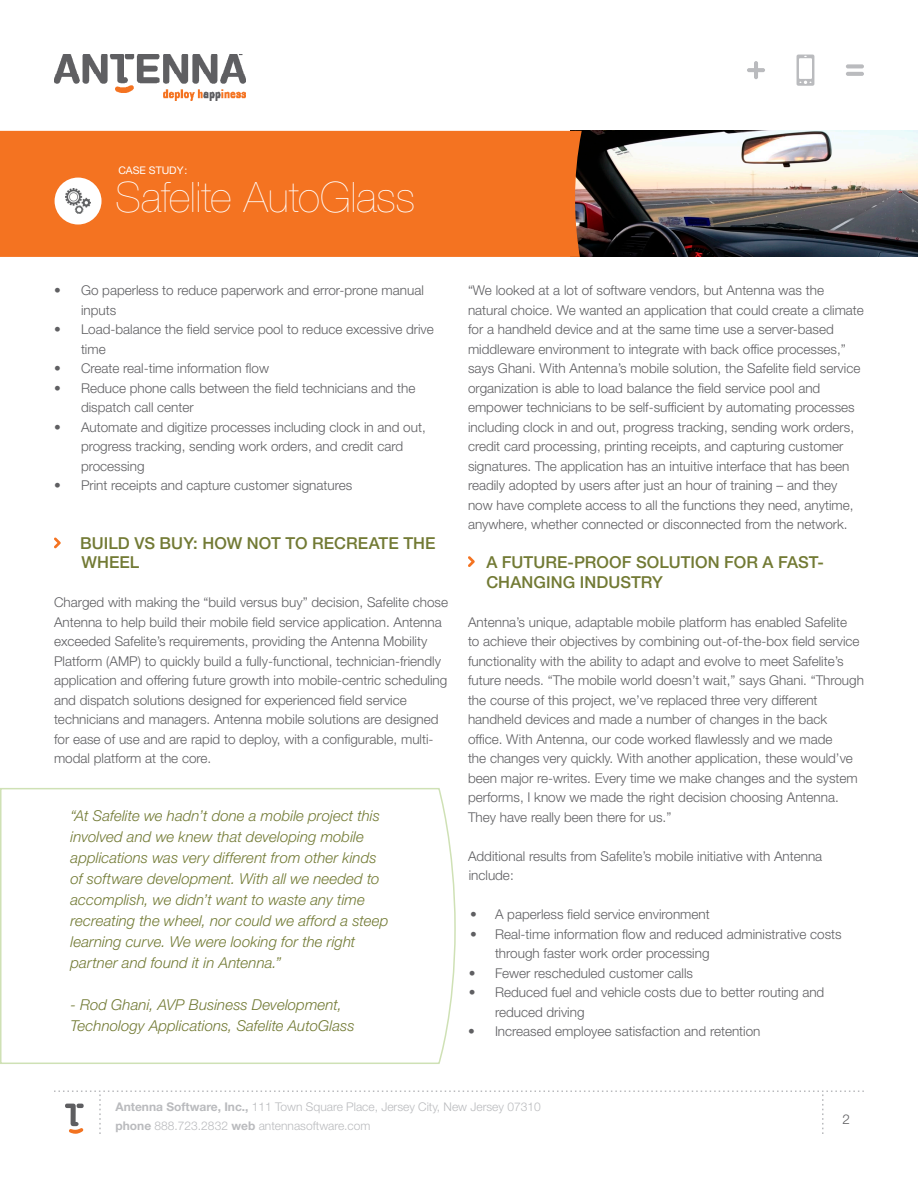
<style>
.page{position:relative;width:918px;height:1188px;background:#fff}
.page>*{position:absolute;margin:0;border:0;box-sizing:border-box;transform-origin:0 0}
.t1{font:200 42px "Helvetica Neue LT Std";color:#fff}
.t2{font:500 16.5px "Helvetica Neue LT Std";letter-spacing:.005em;color:#727a34}
.t3{font:italic 300 15px/21px "Helvetica Neue LT Std";letter-spacing:.005em;color:#727a34}
.bullet_point{font:300 13.5px/19.5px "Helvetica Neue LT Std";color:#5f5f62}
.t4{font:300 12px/19.5px "Helvetica Neue LT Std";color:#babbbe}
.t5{font:10.5px "Helvetica Neue LT Std";color:#fff}
.s1{font-weight:700}
</style>
<div class="page">
<img style="left:582px;top:131px;width:336px;height:125px">
<img style="left:54px;top:54px;width:191px;height:46px">
<svg style="left:54px;top:1090px;width:810px;height:44px"></svg>
<svg style="left:797px;top:55px;width:17px;height:31px"></svg>
<hr style="left:747px;top:68px;width:18px;height:4px;background:#babbbe;border-radius:2px">
<hr style="left:754px;top:61px;width:4px;height:18px;background:#babbbe;border-radius:2px">
<hr style="left:846px;top:72px;width:18px;height:4px;background:#babbbe;border-radius:2px">
<svg style="left:846px;top:64px;width:18px;height:4px"></svg>
<svg style="left:54px;top:537px;width:7px;height:11px"></svg>
<div style="left:0;top:131px;width:582px;height:126px;background:#f47321"></div>
<div style="left:55px;top:178px;width:47px;height:47px;background:#fff;border-radius:50%"></div>
<img style="left:65px;top:189px;width:26px;height:24px">
<svg style="left:0;top:788px;width:456px;height:276px"></svg>
<svg style="left:468px;top:556px;width:7px;height:11px"></svg>
<p class="t5" style="left:118px;top:164px;width:71px">CASE STUDY:</p>
<p class="t1" style="left:116px;top:173px;width:301px">Safelite AutoGlass</p>
<p class="bullet_point" style="left:81px;top:280px;width:344px;text-indent:-27px">• Go paperless to reduce paperwork and error-prone manual inputs</p>
<p class="bullet_point" style="left:81px;top:319px;width:354px;text-indent:-27px">• Load-balance the field service pool to reduce excessive drive time</p>
<p class="bullet_point" style="left:54px;top:358px;width:217px">• Create real-time information flow</p>
<p class="bullet_point" style="left:81px;top:378px;width:336px;text-indent:-27px">• Reduce phone calls between the field technicians and the dispatch call center</p>
<p class="bullet_point" style="left:81px;top:417px;width:346px;text-indent:-27px">• Automate and digitize processes including clock in and out, progress tracking, sending work orders, and credit card processing</p>
<p class="bullet_point" style="left:54px;top:475px;width:300px">• Print receipts and capture customer signatures</p>
<p class="t2" style="left:80px;top:533px;width:357px">BUI LD VS BUY: HOW NOT TO RECREATE TH E</p>
<p class="t2" style="left:82px;top:552px;width:59px">WH EEL</p>
<p class="bullet_point" style="left:54px;top:592px;width:396px">Charged with making the “build versus buy” decision, Safelite chose Antenna to help build their mobile field service application. Antenna exceeded Safelite’s requirements, providing the Antenna Mobility Platform (AMP) to quickly build a fully-functional, technician-friendly application and offering future growth into mobile-centric scheduling and dispatch solutions designed for experienced field service technicians and managers. Antenna mobile solutions are designed for ease of use and are rapid to deploy, with a configurable, multi&shy;modal platform at the core.</p>
<p class="t3" style="left:70px;top:805px;width:319px">“At Safelite we hadn’t done a mobile project this involved and we knew that developing mobile applications was very different from other kinds of software development. With all we needed to accomplish, we didn’t want to waste any time recreating the wheel, nor could we afford a steep learning curve. We were looking for the right partner and found it in Antenna.”</p>
<p class="t3" style="left:70px;top:994px;width:286px">- Rod Ghani, AVP Business Development,<br>Technology Applications, Safelite AutoGlass</p>
<p class="bullet_point" style="left:468px;top:280px;width:397px">“We looked at a lot of software vendors, but Antenna was the natural choice. We wanted an application that could create a climate for a handheld device and at the same time use a server-based middleware environment to integrate with back office processes,” says Ghani. With Antenna’s mobile solution, the Safelite field service organization is able to load balance the field service pool and empower technicians to be self-sufficient by automating processes including clock in and out, progress tracking, sending work orders, credit card processing, printing receipts, and capturing customer signatures. The application has an intuitive interface that has been readily adopted by users after just an hour of training – and they now have complete access to all the functions they need, anytime, anywhere, whether connected or disconnected from the network.</p>
<p class="t2" style="left:486px;top:552px;width:28px">A FUTUR</p>
<p class="t2" style="left:557px;top:552px;width:41px">E-PROO</p>
<p class="t2" style="left:622px;top:552px;width:58px">F SO LUTION</p>
<p class="t2" style="left:724px;top:552px;width:101px">FOR A FAST-</p>
<p class="t2" style="left:486px;top:572px;width:111px">CHANGING INDUSTR</p>
<p class="t2" style="left:652px;top:572px;width:12px">Y</p>
<p class="bullet_point" style="left:468px;top:612px;width:397px">Antenna’s unique, adaptable mobile platform has enabled Safelite<br>to achieve their objectives by combining out-of-the-box field service functionality with the ability to adapt and evolve to meet Safelite’s future needs. “The mobile world doesn’t wait,” says Ghani. “Through the course of this project, we’ve replaced three very different handheld devices and made a number of changes in the back office. With Antenna, our code worked flawlessly and we made<br>the changes very quickly. With another application, these would’ve been major re-writes. Every time we make changes and the system performs, I know we made the right decision choosing Antenna.<br>They have really been there for us.”</p>
<p class="bullet_point" style="left:468px;top:846px;width:356px">Additional results from Safelite’s mobile initiative with Antenna include:</p>
<p class="bullet_point" style="left:470px;top:904px;width:241px">• A paperless field service environment</p>
<p class="bullet_point" style="left:495px;top:924px;width:348px;text-indent:-25px">• Real-time information flow and reduced administrative costs through faster work order processing</p>
<p class="bullet_point" style="left:469px;top:963px;width:226px">• Fewer rescheduled customer calls</p>
<p class="bullet_point" style="left:495px;top:982px;width:331px;text-indent:-26px">• Reduced fuel and vehicle costs due to better routing and reduced driving</p>
<p class="bullet_point" style="left:468px;top:1021px;width:294px">• Increased employee satisfaction and retention</p>
<p class="t4" style="left:116px;top:1096px;width:427px"><span class="s1">Antenna Software, Inc.,</span> 111 Town Square Place, Jersey City, New Jersey 07310 <span class="s1">phone</span> 888.723.2832 <span class="s1">web</span> antennasoftware.com</p>
<p class="bullet_point" style="left:843px;top:1109px;width:9px">2</p>
</div>
